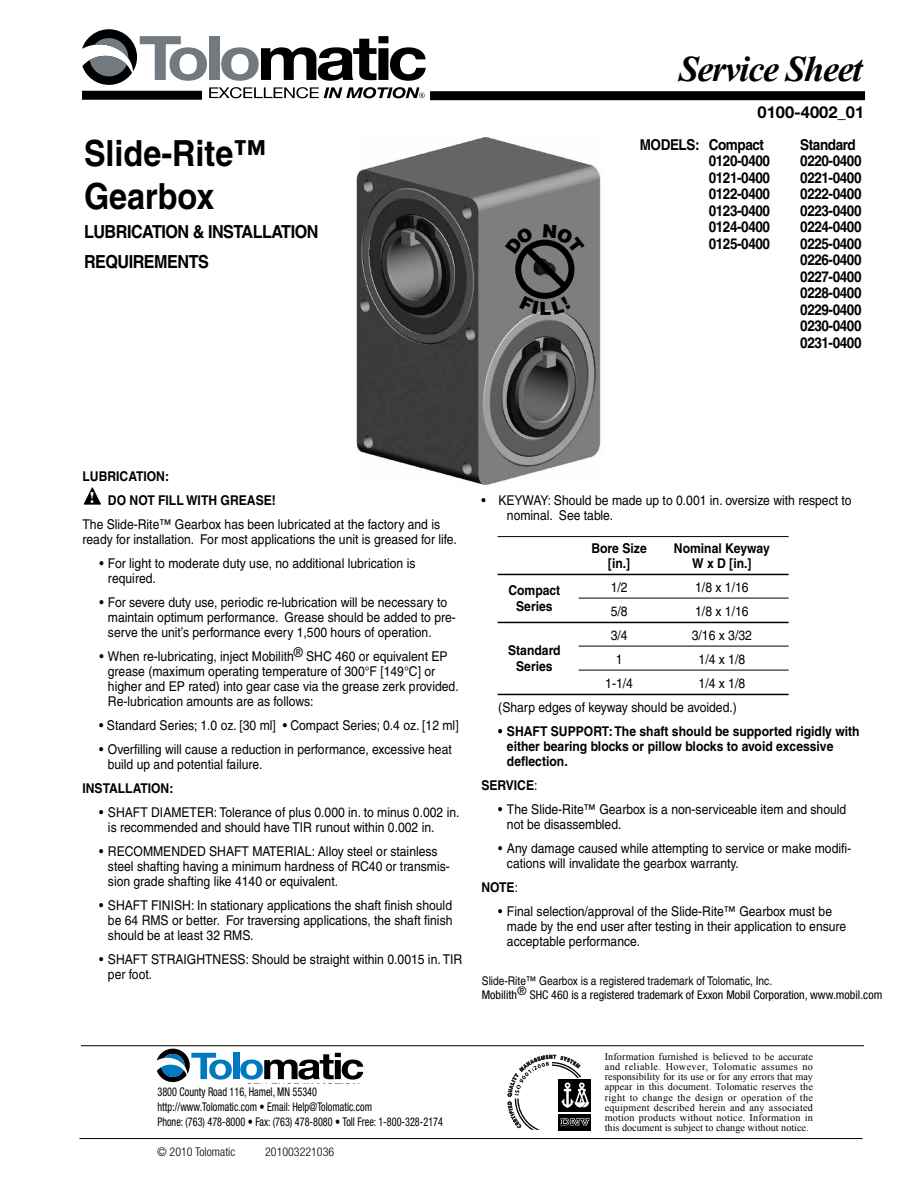
<style>
.page{position:relative;width:918px;height:1188px;background:#fff}
.page>*{position:absolute;margin:0;border:0;box-sizing:border-box;transform-origin:0 0}
.t1{font:700 36px/42px "Helvetica";color:#000;scale:.9 1}
.t2{font:italic 700 36px "Times New Roman";letter-spacing:-.035em;color:#000}
.t3{font:700 18px/30px "Helvetica";letter-spacing:-.03em;color:#000;scale:.9 1}
.t4{font:700 16.5px "Helvetica Neue";color:#000}
.t5{font:700 15px/16.5px "Helvetica";letter-spacing:-.03em;color:#000;text-align:justify;scale:.9 1}
.t6{font:13.5px/15px "Helvetica";color:#000;scale:.9 1}
.t7{font:700 13.5px/15px "Helvetica";color:#000;scale:.9 1}
.t8{font:condensed 12px/15px "Helvetica Neue";color:#000;scale:.85 1}
.t9{font:condensed 12px "Helvetica Neue";color:#000}
.t10{font:12px "Helvetica";color:#000;scale:.85 1}
.t11{font:300 condensed 12px "Helvetica Neue";color:#000}
.t12{font:10.2px/10.2px "Times New Roman";color:#000;text-align:justify}
.s1{font-weight:400}
</style>
<div class="page">
<div style="left:430px;top:91px;width:435px;height:9px;background:#000"></div>
<svg style="left:82px;top:29px;width:344px;height:69px"></svg>
<div style="left:82px;top:91px;width:120px;height:9px;background:#000"></div>
<div style="left:559px;top:1080px;width:32px;height:32px;background:#000"></div>
<div style="left:559px;top:1114px;width:32px;height:16px;background:#000"></div>
<hr style="left:81px;top:1045px;width:783px;height:1px;background:#000">
<hr style="left:80px;top:1138px;width:782px;height:1px;background:#000">
<div style="left:233px;top:1053px;width:6px;height:26px;background:#0079c1"></div>
<svg style="left:240px;top:1053px;width:123px;height:27px"></svg>
<svg style="left:157px;top:1049px;width:75px;height:33px"></svg>
<svg style="left:84px;top:487px;width:17px;height:18px"></svg>
<hr style="left:498px;top:536px;width:291px;height:1px;background:#000">
<hr style="left:498px;top:574px;width:291px;height:1px;background:#000">
<hr style="left:579px;top:598px;width:210px;height:1px;background:#000">
<hr style="left:498px;top:622px;width:291px;height:1px;background:#000">
<hr style="left:579px;top:646px;width:210px;height:1px;background:#000">
<hr style="left:579px;top:670px;width:210px;height:1px;background:#000">
<hr style="left:498px;top:694px;width:291px;height:1px;background:#000">
<img style="left:356px;top:137px;width:245px;height:348px">
<svg style="left:508px;top:1054px;width:82px;height:76px"></svg>
<svg style="left:505px;top:224px;width:80px;height:91px"></svg>
<h1 class="t1" style="left:84px;top:132px;width:204px">Slide-Rite™<br>Gearbox</h1>
<h2 class="t3" style="left:84px;top:217px;width:262px">Lubrication &amp; installation requirements</h2>
<h1 class="t2" style="left:679px;top:49px;width:185px">Service Sheet</h1>
<p class="t4" style="left:758px;top:102px;width:162px">0100-4002_01_SRGp</p>
<p class="t5" style="left:640px;top:136px;width:140px">MODELS: Compact</p>
<p class="t5" style="left:800px;top:136px;width:63px">Standard</p>
<p class="t5" style="left:709px;top:152px;width:70px">0120-0400</p>
<p class="t5" style="left:800px;top:152px;width:70px">0220-0400</p>
<p class="t5" style="left:709px;top:169px;width:70px">0121-0400</p>
<p class="t5" style="left:800px;top:169px;width:70px">0221-0400</p>
<p class="t5" style="left:709px;top:185px;width:70px">0122-0400</p>
<p class="t5" style="left:800px;top:185px;width:70px">0222-0400</p>
<p class="t5" style="left:709px;top:202px;width:70px">0123-0400</p>
<p class="t5" style="left:800px;top:202px;width:70px">0223-0400</p>
<p class="t5" style="left:709px;top:218px;width:70px">0124-0400</p>
<p class="t5" style="left:800px;top:218px;width:70px">0224-0400</p>
<p class="t5" style="left:709px;top:235px;width:70px">0125-0400</p>
<p class="t5" style="left:800px;top:235px;width:70px">0225-0400<br>0226-0400<br>0227-0400<br>0228-0400<br>0229-0400<br>0230-0400<br>0231-0400</p>
<p class="t7" style="left:82px;top:469px;width:46px">LUBRICATION</p>
<p class="t7" style="left:165px;top:469px;width:6px">:</p>
<p class="t7" style="left:90px;top:493px;width:55px"><sup>!</sup> DONOT</p>
<p class="t7" style="left:158px;top:493px;width:132px">FILL WITH GREASE!</p>
<p class="t6" style="left:82px;top:517px;width:417px">The Slide-Rite™ Gearbox has been lubricated at the factory and is ready for installation. For most applications the unit is greased for life.</p>
<p class="t6" style="left:108px;top:556px;width:343px;text-indent:-9px">• For light to moderate duty use, no additional lubrication is required.</p>
<p class="t6" style="left:108px;top:595px;width:388px;text-indent:-9px">• For severe duty use, periodic re-lubrication will be necessary to maintain optimum performance. Grease should be added to pre&shy;serve the unit’s performance every 1,500 hours of operation.</p>
<p class="t6" style="left:108px;top:649px;width:391px;text-indent:-9px">• When re-lubricating, inject Mobilith® SHC 460 or equivalent EP grease (maximum operating temperature of 300°F [149°C] or higher and EP rated) into gear case via the grease zerk provided.<br>Re-lubrication amounts are as follows:</p>
<p class="t6" style="left:99px;top:718px;width:401px">• Standard Series; 1.0 oz. [30 ml] • Compact Series; 0.4 oz. [12 ml]</p>
<p class="t6" style="left:108px;top:742px;width:384px;text-indent:-9px">• Overfilling will cause a reduction in performance, excessive heat build up and potential failure.</p>
<p class="t7" style="left:82px;top:781px;width:65px">INSTALLATION</p>
<p class="t7" style="left:169px;top:781px;width:6px">:</p>
<p class="t6" style="left:108px;top:805px;width:392px;text-indent:-9px">• SHAFT DIAMETER: Tolerance of plus 0.000 in. to minus 0.002 in. is recommended and should have TIR runout within 0.002 in.</p>
<p class="t6" style="left:108px;top:844px;width:381px;text-indent:-9px">• RECOMMENDED SHAFT MATERIAL: Alloy steel or stainless steel shafting having a minimum hardness of RC40 or transmis&shy;sion grade shafting like 4140 or equivalent.</p>
<p class="t6" style="left:108px;top:898px;width:384px;text-align:justify;text-indent:-9px">• SHAFT FINISH: In stationary applications the shaft finish should be 64 RMS or better. For traversing applications, the shaft finish should be at least 32 RMS.</p>
<p class="t6" style="left:108px;top:952px;width:395px;text-indent:-9px">• SHAFT STRAIGHTNESS: Should be straight within 0.0015 in. TIR per foot.</p>
<p class="t6" style="left:507px;top:493px;width:385px;text-indent:-25px">• KEYWAY: Should be made up to 0.001 in. oversize with respect to nominal. See table.</p>
<p class="t7" style="left:498px;top:540px;width:39px">B</p>
<p class="t7" style="left:600px;top:540px;width:73px">ore Size N</p>
<p class="t7" style="left:683px;top:540px;width:98px">ominal Keyway</p>
<p class="t7" style="left:608px;top:555px;width:26px">[in.]</p>
<p class="t7" style="left:692px;top:555px;width:68px">W x D [in.]</p>
<p class="t7" style="left:508px;top:582px;width:59px">Compact</p>
<p class="t6" style="left:611px;top:579px;width:20px">1/2</p>
<p class="t6" style="left:695px;top:579px;width:61px">1/8 x 1/16</p>
<p class="t7" style="left:516px;top:599px;width:42px">Series</p>
<p class="t6" style="left:611px;top:603px;width:20px">5/8</p>
<p class="t6" style="left:695px;top:603px;width:61px">1/8 x 1/16</p>
<p class="t7" style="left:508px;top:642px;width:60px">Standard</p>
<p class="t6" style="left:611px;top:627px;width:20px">3/4</p>
<p class="t6" style="left:692px;top:627px;width:68px">3/16 x 3/32</p>
<p class="t6" style="left:616px;top:651px;width:9px">1</p>
<p class="t6" style="left:699px;top:651px;width:53px">1/4 x 1/8</p>
<p class="t6" style="left:605px;top:675px;width:32px">1-1/4</p>
<p class="t6" style="left:699px;top:675px;width:53px">1/4 x 1/8</p>
<p class="t7" style="left:516px;top:659px;width:42px">Series</p>
<p class="t6" style="left:498px;top:700px;width:267px">(Sharp edges of keyway should be avoided.)</p>
<p class="t7" style="left:507px;top:724px;width:393px;text-indent:-9px">• SHAFT SUPPORT: The shaft should be supported rigidly with either bearing blocks or pillow blocks to avoid excessive deflection.</p>
<p class="t7" style="left:481px;top:778px;width:64px">SERVICE<span class="s1">:</span></p>
<p class="t6" style="left:507px;top:802px;width:379px;text-indent:-9px">• The Slide-Rite™ Gearbox is a non-serviceable item and should not be disassembled.</p>
<p class="t6" style="left:507px;top:841px;width:384px;text-indent:-9px">• Any damage caused while attempting to service or make modifi&shy;cations will invalidate the gearbox warranty.</p>
<p class="t7" style="left:481px;top:880px;width:10px">NOTE</p>
<p class="t6" style="left:515px;top:880px;width:5px">:</p>
<p class="t6" style="left:507px;top:904px;width:379px;text-indent:-9px">• Final selection/approval of the Slide-Rite™ Gearbox must be made by the end user after testing in their application to ensure acceptable performance.</p>
<p class="t10" style="left:482px;top:974px;width:343px">Slide-Rite™ Gearbox is a registered trademark of Tolomatic, Inc.</p>
<p class="t9" style="left:482px;top:988px;width:402px">Mobilith® SHC 460 is a registered trademark of Exxon Mobil Corporation, www.mobil.com</p>
<p class="t8" style="left:158px;top:1084px;width:337px">3800 County Road 116, Hamel, MN 55340<br>http://www.Tolomatic.com • Email: Help@Tolomatic.com<br>Phone: (763) 478-8000 • Fax: (763) 478-8080 • Toll Free: 1-800-328-2174</p>
<p class="t11" style="left:157px;top:1145px;width:80px">© 2010 Tolomatic</p>
<p class="t11" style="left:265px;top:1145px;width:71px">201003221036</p>
<p class="t12" style="left:605px;top:1051px;width:210px">Information furnished is believed to be accurate and reliable. However, Tolomatic assumes no responsibility for its use or for any errors that may appear in this document. Tolomatic reserves the right to change the design or operation of the equipment described herein and any associated motion products without notice. Information in this document is subject to change without notice.</p>
</div>
